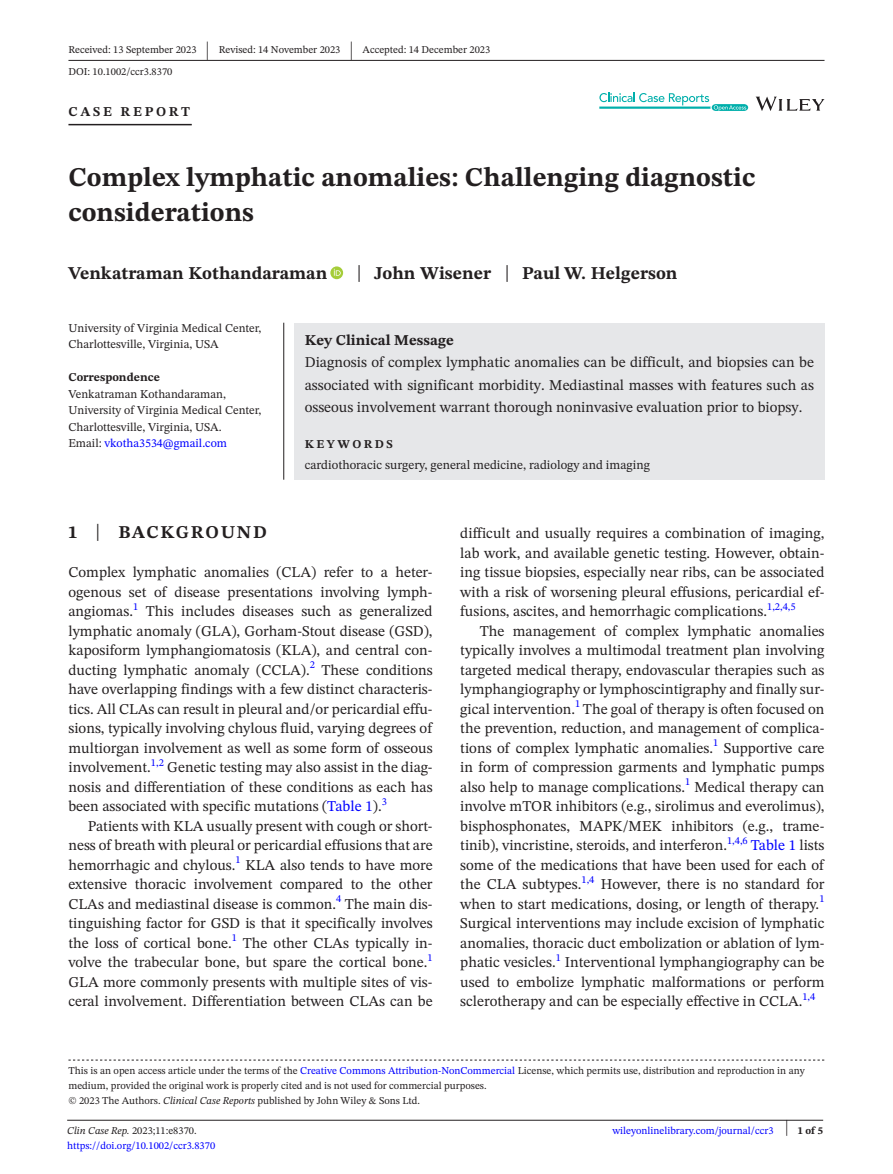
<style>
.page{position:relative;width:893px;height:1174px;background:#fff}
.page>*{position:absolute;margin:0;border:0;box-sizing:border-box;transform-origin:0 0}
.t1{font:700 27px/34.5px "STIX Two Text";color:#231f20}
.t2{font:25.65px "STIX Two Text";color:#231f20;scale:.49 1}
.t3{font:700 18px "STIX Two Text";color:#231f20}
.t4{font:700 18px "STIX Two Text";letter-spacing:.1em;color:#231f20}
.t5{font:15px/19.5px "STIX Two Text";color:#231f20;text-align:justify}
.t6{font:700 15px "STIX Two Text";color:#231f20}
.t7{font:700 13.5px "STIX Two Text";letter-spacing:.2em;color:#231f20}
.t8{font:12.75px "STIX Two Text";color:#231f20}
.t9{font:12px/16.5px "STIX Two Text";color:#231f20}
.t10{font:700 12px "STIX Two Text";color:#231f20}
.t11{font:700 12px "STIX Two Text";letter-spacing:.2em;color:#231f20}
.t12{font:10.5px/15px "STIX Two Text";color:#231f20}
.t13{font:10.5px "STIX Two Text";color:#00f}
.t14{font:700 10.5px "STIX Two Text";color:#231f20}
.s1{font-weight:400;font-size:23.4px}
.s2{color:#00f}
.s3{font-weight:400;font-size:23.7px}
.s4{font-style:italic}
.s5{font-weight:400;font-size:22.2px}
</style>
<div class="page">
<hr style="left:67px;top:1119px;width:756px;height:1px;background:#231f20">
<svg style="left:756px;top:97px;width:68px;height:14px"></svg>
<svg style="left:599px;top:93px;width:149px;height:18px"></svg>
<hr style="left:68px;top:60px;width:756px;height:1px;background:#231f20">
<hr style="left:68px;top:124px;width:124px;height:1px;background:#231f20">
<svg style="left:330px;top:266px;width:13px;height:13px"></svg>
<svg style="left:334px;top:269px;width:7px;height:7px"></svg>
<div style="left:294px;top:323px;width:530px;height:157px;background:#e6e7e9"></div>
<hr style="left:283px;top:323px;width:1px;height:157px;background:#231f20">
<svg style="left:68px;top:1059px;width:756px;height:1px"></svg>
<p class="t12" style="left:68px;top:42px;width:130px">Received: 13 September 2023</p>
<h2 class="t2" style="left:206px;top:32px;width:8px">|</h2>
<p class="t12" style="left:219px;top:42px;width:123px">Revised: 14 November 2023</p>
<h2 class="t2" style="left:350px;top:32px;width:8px">|</h2>
<p class="t12" style="left:363px;top:42px;width:129px">Accepted: 14 December 2023</p>
<p class="t12" style="left:68px;top:64px;width:105px">DOI: 10.1002/ccr3.8370</p>
<p class="t7" style="left:68px;top:101px;width:123px">CASE REPORT</p>
<h1 class="t1" style="left:68px;top:161px;width:688px">Complex lymphatic anomalies: Challenging diagnostic considerations</h1>
<p class="t3" style="left:68px;top:260px;width:260px">Venkatraman Kothandaraman</p>
<p class="t3" style="left:357px;top:260px;width:322px"><span class="s1">|</span> John Wisener <span class="s1">|</span> Paul W. Helgerson</p>
<p class="t9" style="left:68px;top:319px;width:195px">University of Virginia Medical Center,<br>Charlottesville, Virginia, USA</p>
<p class="t10" style="left:68px;top:369px;width:93px">Correspondence</p>
<p class="t9" style="left:68px;top:385px;width:195px">Venkatraman Kothandaraman, University of Virginia Medical Center, Charlottesville, Virginia, USA.<br>Email: <span class="s2">vkotha3534@gmail.com</span></p>
<p class="t6" style="left:305px;top:329px;width:150px">Key Clinical Message</p>
<p class="t5" style="left:305px;top:351px;width:511px;line-height:22.5px">Diagnosis of complex lymphatic anomalies can be difficult, and biopsies can be associated with significant morbidity. Mediastinal masses with features such as osseous involvement warrant thorough noninvasive evaluation prior to biopsy.</p>
<p class="t11" style="left:305px;top:435px;width:90px">KEYWORDS</p>
<p class="t8" style="left:305px;top:456px;width:347px">cardiothoracic surgery, general medicine, radiology and imaging</p>
<p class="t4" style="left:68px;top:519px;width:200px">1 <span class="s3">|</span> BACKGROUND</p>
<p class="t5" style="left:68px;top:562px;width:366px">Complex lymphatic anomalies (CLA) refer to a heter&shy;ogenous set of disease presentations involving lymph&shy;angiomas.</p>
<p class="t13" style="left:133px;top:598px;width:7px">1</p>
<p class="t5" style="left:68px;top:601px;width:366px;text-indent:77px">This includes diseases such as generalized lymphatic anomaly (GLA), Gorham-Stout disease (GSD), kaposiform lymphangiomatosis (KLA), and central con&shy;ducting lymphatic anomaly (CCLA).</p>
<p class="t13" style="left:310px;top:657px;width:7px">2</p>
<p class="t5" style="left:68px;top:660px;width:366px;text-indent:253px">These conditions have overlapping findings with a few distinct characteris&shy;tics. All CLAs can result in pleural and/or pericardial effu&shy;sions, typically involving chylous fluid, varying degrees of multiorgan involvement as well as some form of osseous involvement.</p>
<p class="t13" style="left:151px;top:754px;width:14px">1,2</p>
<p class="t5" style="left:68px;top:757px;width:366px;text-indent:99px">Genetic testing may also assist in the diag&shy;nosis and differentiation of these conditions as each has been associated with specific mutations (<span class="s2">Table 1</span>).</p>
<p class="t13" style="left:382px;top:793px;width:7px">3</p>
<p class="t5" style="left:68px;top:816px;width:366px;text-indent:20px">Patients with KLA usually present with cough or short&shy;ness of breath with pleural or pericardial effusions that are hemorrhagic and chylous.</p>
<p class="t13" style="left:236px;top:852px;width:7px">1</p>
<p class="t5" style="left:68px;top:855px;width:366px;text-indent:177px">KLA also tends to have more extensive thoracic involvement compared to the other CLAs and mediastinal disease is common.</p>
<p class="t13" style="left:336px;top:891px;width:7px">4</p>
<p class="t5" style="left:68px;top:894px;width:366px;text-indent:276px">The main dis&shy;tinguishing factor for GSD is that it specifically involves the loss of cortical bone.</p>
<p class="t13" style="left:232px;top:930px;width:7px">1</p>
<p class="t5" style="left:68px;top:933px;width:366px;text-indent:174px">The other CLAs typically in&shy;volve the trabecular bone, but spare the cortical bone.</p>
<p class="t13" style="left:427px;top:949px;width:7px">1</p>
<p class="t5" style="left:68px;top:972px;width:366px">GLA more commonly presents with multiple sites of vis&shy;ceral involvement. Differentiation between CLAs can be</p>
<p class="t5" style="left:460px;top:523px;width:366px">difficult and usually requires a combination of imaging, lab work, and available genetic testing. However, obtain&shy;ing tissue biopsies, especially near ribs, can be associated with a risk of worsening pleural effusions, pericardial ef&shy;fusions, ascites, and hemorrhagic complications.<sup>1,2,4,5</sup></p>
<p class="t5" style="left:460px;top:621px;width:366px;text-indent:20px">The management of complex lymphatic anomalies typically involves a multimodal treatment plan involving targeted medical therapy, endovascular therapies such as lymphangiography or lymphoscintigraphy and finally sur&shy;gical intervention.</p>
<p class="t13" style="left:575px;top:696px;width:7px">1</p>
<p class="t5" style="left:460px;top:699px;width:366px;text-indent:123px">The goal of therapy is often focused on the prevention, reduction, and management of complica&shy;tions of complex lymphatic anomalies.</p>
<p class="t13" style="left:713px;top:735px;width:7px">1</p>
<p class="t5" style="left:460px;top:738px;width:366px;text-indent:263px">Supportive care in form of compression garments and lymphatic pumps also help to manage complications.</p>
<p class="t13" style="left:685px;top:774px;width:7px">1</p>
<p class="t5" style="left:460px;top:777px;width:366px;text-indent:234px">Medical therapy can involve mTOR inhibitors (e.g., sirolimus and everolimus), bisphosphonates, MAPK/MEK inhibitors (e.g., trame&shy;tinib), vincristine, steroids, and interferon.</p>
<p class="t13" style="left:727px;top:832px;width:22px">1,4,6</p>
<p class="t5" style="left:460px;top:835px;width:366px;text-indent:290px"><span class="s2">Table 1</span> lists some of the medications that have been used for each of the CLA subtypes.</p>
<p class="t13" style="left:581px;top:871px;width:14px">1,4</p>
<p class="t5" style="left:460px;top:874px;width:366px;text-indent:140px">However, there is no standard for when to start medications, dosing, or length of therapy.</p>
<p class="t13" style="left:819px;top:891px;width:7px">1</p>
<p class="t5" style="left:460px;top:913px;width:366px">Surgical interventions may include excision of lymphatic anomalies, thoracic duct embolization or ablation of lym&shy;phatic vesicles.</p>
<p class="t13" style="left:556px;top:949px;width:7px">1</p>
<p class="t5" style="left:460px;top:952px;width:366px;text-indent:105px">Interventional lymphangiography can be used to embolize lymphatic malformations or perform sclerotherapy and can be especially effective in CCLA.</p>
<p class="t13" style="left:802px;top:988px;width:14px">1,4</p>
<p class="t12" style="left:68px;top:1063px;width:738px">This is an open access article under the terms of the <span class="s2">Creative Commons Attribution-NonCommercial</span> License, which permits use, distribution and reproduction in any medium, provided the original work is properly cited and is not used for commercial purposes.<br>© 2023 The Authors. <span class="s4">Clinical Case Reports</span> published by John Wiley &amp; Sons Ltd.</p>
<p class="t12" style="left:67px;top:1123px;width:131px"><span class="s4">Clin Case Rep.</span> 2023;11:e8370.</p>
<p class="t14" style="left:785px;top:1123px;width:39px"><span class="s5">|</span> 1 of 5</p>
<p class="t13" style="left:67px;top:1138px;width:150px">https://doi.org/10.1002/ccr3.8370</p>
<p class="t13" style="left:612px;top:1123px;width:163px">wileyonlinelibrary.com/journal/ccr3</p>
</div>
